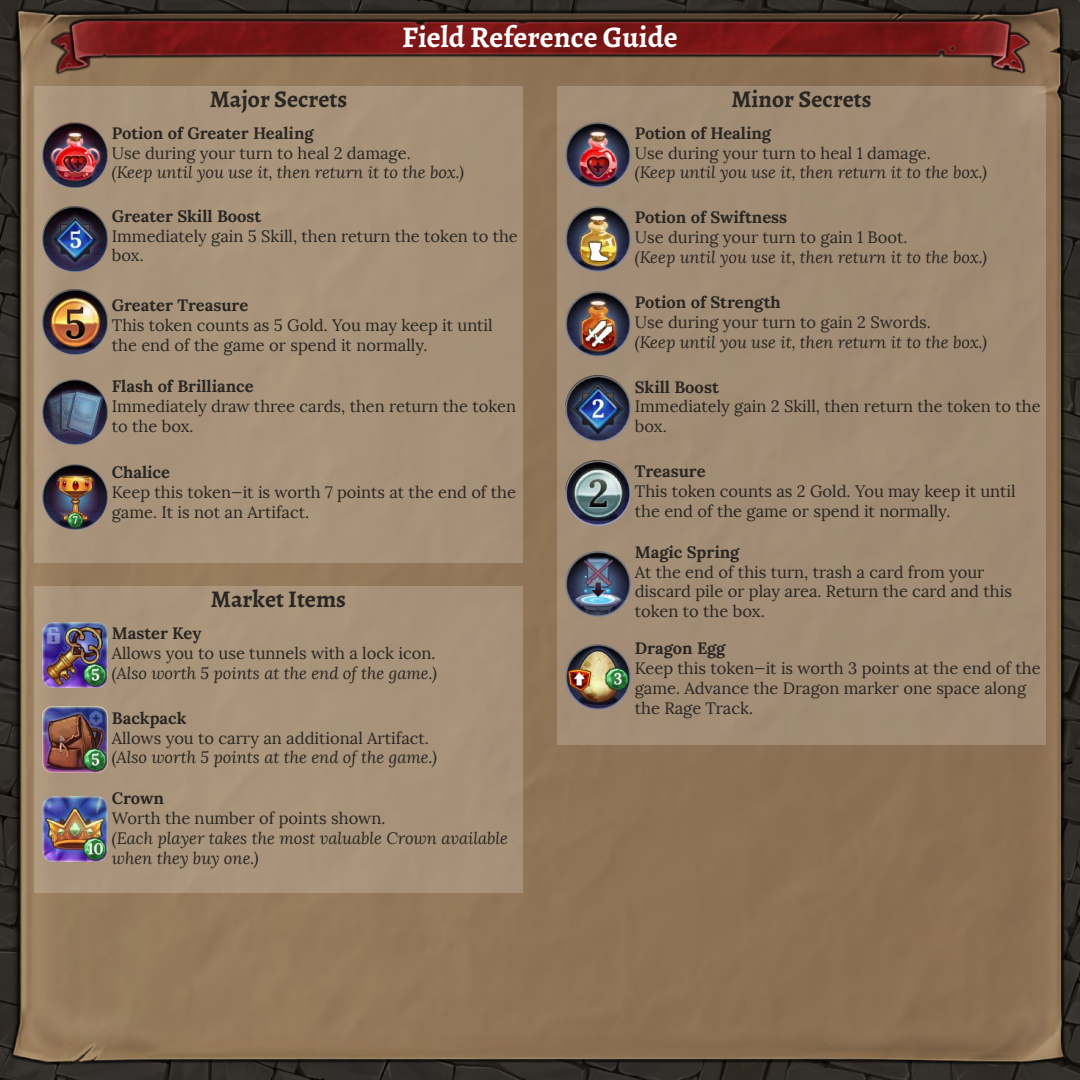
<style>
.page{position:relative;width:1080px;height:1080px;background:#fff}
.page>*{position:absolute;margin:0;border:0;box-sizing:border-box;transform-origin:0 0}
.t1{font:700 30px "Alegreya";color:#fff}
.t2{font:700 24px "Alegreya";color:#292623}
.t3{font:16.5px/19.8px "Lora";color:#292623}
.t4{font:italic 16.5px/19.8px "Lora";color:#292623}
.t5{font:700 16.5px "Lora";color:#292623}
</style>
<div class="page">
<img style="left:0;top:0;width:1080px;height:1080px">
<img style="left:49px;top:17px;width:982px;height:59px">
<div style="left:34px;top:87px;width:489px;height:476px;background:#a8937a"></div>
<img style="left:43px;top:122px;width:65px;height:65px">
<img style="left:43px;top:207px;width:65px;height:65px">
<img style="left:43px;top:290px;width:65px;height:65px">
<img style="left:43px;top:380px;width:65px;height:65px">
<img style="left:43px;top:464px;width:65px;height:65px">
<div style="left:34px;top:587px;width:489px;height:306px;background:#a8947b"></div>
<img style="left:43px;top:622px;width:65px;height:65px">
<img style="left:43px;top:707px;width:65px;height:65px">
<img style="left:43px;top:797px;width:65px;height:64px">
<div style="left:557px;top:87px;width:489px;height:658px;background:#a18c74"></div>
<img style="left:566px;top:122px;width:65px;height:65px">
<img style="left:566px;top:207px;width:65px;height:65px">
<img style="left:566px;top:291px;width:65px;height:65px">
<img style="left:566px;top:376px;width:65px;height:65px">
<img style="left:566px;top:460px;width:65px;height:66px">
<img style="left:566px;top:552px;width:65px;height:65px">
<img style="left:566px;top:645px;width:65px;height:65px">
<h1 class="t1" style="left:402px;top:18px;width:277px">Field Reference Guide</h1>
<h2 class="t2" style="left:210px;top:83px;width:139px">Major Secrets</h2>
<p class="t5" style="left:112px;top:122px;width:203px">Potion of Greater Healing</p>
<p class="t3" style="left:112px;top:143px;width:300px">Use during your turn to heal 2 damage.</p>
<p class="t4" style="left:112px;top:163px;width:354px">(Keep until you use it, then return it to the box.)</p>
<p class="t5" style="left:112px;top:205px;width:151px">Greater Skill Boost</p>
<p class="t3" style="left:112px;top:226px;width:408px">Immediately gain 5 Skill, then return the token to the box.</p>
<p class="t5" style="left:112px;top:295px;width:138px">Greater Treasure</p>
<p class="t3" style="left:112px;top:315px;width:382px">This token counts as 5 Gold. You may keep it until the end of the game or spend it normally.</p>
<p class="t5" style="left:112px;top:375px;width:143px">Flash of Brilliance</p>
<p class="t3" style="left:112px;top:396px;width:406px">Immediately draw three cards, then return the token to the box.</p>
<p class="t5" style="left:112px;top:461px;width:60px">Chalice</p>
<p class="t3" style="left:112px;top:482px;width:406px">Keep this token—it is worth 7 points at the end of the game. It is not an Artifact.</p>
<h2 class="t2" style="left:211px;top:584px;width:137px">Market Items</h2>
<p class="t5" style="left:112px;top:623px;width:91px">Master Key</p>
<p class="t3" style="left:112px;top:643px;width:325px">Allows you to use tunnels with a lock icon.</p>
<p class="t4" style="left:112px;top:663px;width:327px">(Also worth 5 points at the end of the game.)</p>
<p class="t5" style="left:112px;top:707px;width:76px">Backpack</p>
<p class="t3" style="left:112px;top:728px;width:319px">Allows you to carry an additional Artifact.</p>
<p class="t4" style="left:112px;top:748px;width:327px">(Also worth 5 points at the end of the game.)</p>
<p class="t5" style="left:112px;top:788px;width:54px">Crown</p>
<p class="t3" style="left:112px;top:809px;width:275px">Worth the number of points shown.</p>
<p class="t4" style="left:112px;top:828px;width:398px">(Each player takes the most valuable Crown available when they buy one.)</p>
<h2 class="t2" style="left:731px;top:83px;width:142px">Minor Secrets</h2>
<p class="t5" style="left:635px;top:122px;width:138px">Potion of Healing</p>
<p class="t3" style="left:635px;top:143px;width:298px">Use during your turn to heal 1 damage.</p>
<p class="t4" style="left:635px;top:163px;width:354px">(Keep until you use it, then return it to the box.)</p>
<p class="t5" style="left:635px;top:207px;width:154px">Potion of Swiftness</p>
<p class="t3" style="left:635px;top:228px;width:274px">Use during your turn to gain 1 Boot.</p>
<p class="t4" style="left:635px;top:248px;width:354px">(Keep until you use it, then return it to the box.)</p>
<p class="t5" style="left:635px;top:291px;width:147px">Potion of Strength</p>
<p class="t3" style="left:635px;top:312px;width:298px">Use during your turn to gain 2 Swords.</p>
<p class="t4" style="left:635px;top:332px;width:354px">(Keep until you use it, then return it to the box.)</p>
<p class="t5" style="left:635px;top:376px;width:86px">Skill Boost</p>
<p class="t3" style="left:635px;top:397px;width:408px">Immediately gain 2 Skill, then return the token to the box.</p>
<p class="t5" style="left:635px;top:461px;width:72px">Treasure</p>
<p class="t3" style="left:635px;top:481px;width:382px">This token counts as 2 Gold. You may keep it until the end of the game or spend it normally.</p>
<p class="t5" style="left:635px;top:541px;width:106px">Magic Spring</p>
<p class="t3" style="left:635px;top:562px;width:379px">At the end of this turn, trash a card from your discard pile or play area. Return the card and this token to the box.</p>
<p class="t5" style="left:635px;top:638px;width:92px">Dragon Egg</p>
<p class="t3" style="left:635px;top:658px;width:407px">Keep this token—it is worth 3 points at the end of the game. Advance the Dragon marker one space along the Rage Track.</p>
</div>
